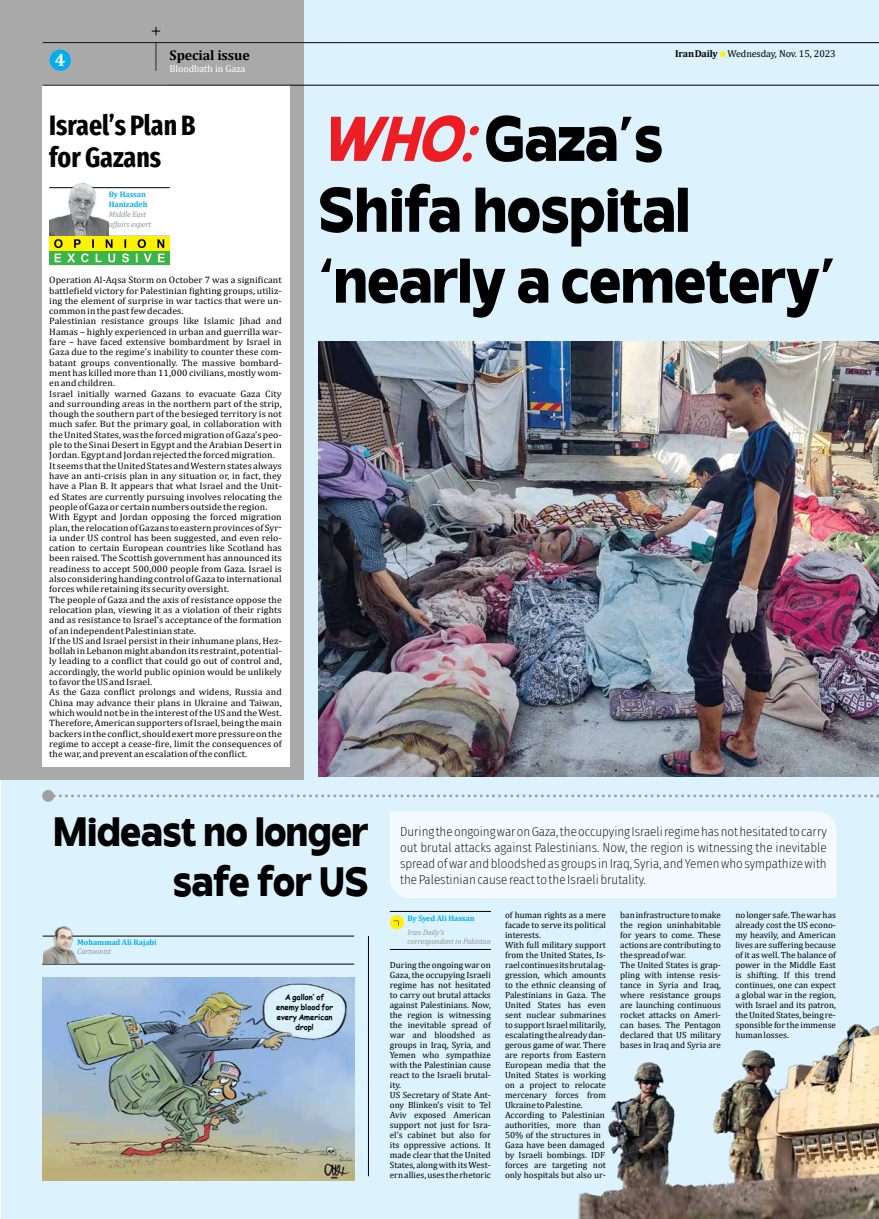
<style>
.page{position:relative;width:879px;height:1219px;background:#fff}
.page>*{position:absolute;margin:0;border:0;box-sizing:border-box;transform-origin:0 0}
.t1{font:800 63px/70.9px "Invisible";color:#000;scale:.95 1}
.t2{font:800 41px/50.5px "Invisible";color:#000;text-align:right;scale:.95 1}
.t3{font:700 28px/31.9px "Fira Sans Compressed";color:#000}
.t4{font:700 18px "Cambria";color:#fff}
.t5{font:700 14px "Cambria";letter-spacing:-.01em;color:#000}
.t6{font:200 13px/16px "Fira Sans Condensed";color:#000;text-align:justify}
.t7{font:10px "Cambria";letter-spacing:-.01em;color:#000}
.t8{font:10px "Cambria";letter-spacing:-.01em;color:#fff}
.t9{font:9.3px/10.3px "Cambria";letter-spacing:.01em;color:#000;scale:1.05 1}
.t10{font:9px/10px "Cambria";color:#000}
.t11{font:italic 8px/10px "Cambria";letter-spacing:-.015em;color:#939598}
.t12{font:700 8px/10px "Cambria";letter-spacing:-.01em;color:#00aeef}
.t13{font:700 8px/10px "Comic Sans MS";letter-spacing:.005em;color:#000;text-align:center;scale:.95 1}
.s1{font-weight:700}
.s2{font-style:italic;color:#ed1d24}
</style>
<div class="page">
<div style="left:1px;top:0;width:878px;height:1219px;background:#dcf2fd"></div>
<img style="left:318px;top:341px;width:561px;height:435px">
<div style="left:0;top:0;width:303px;height:780px;background:#aaa9a9"></div>
<div style="left:42px;top:85px;width:247px;height:682px;background:#fff"></div>
<div style="left:50px;top:50px;width:21px;height:21px;background:#00aeef;border-radius:50%"></div>
<hr style="left:43px;top:42px;width:836px;height:1px;background:#000">
<hr style="left:42px;top:85px;width:837px;height:1px;background:#000">
<svg style="left:156px;top:43px;width:1px;height:28px"></svg>
<svg style="left:720px;top:51px;width:5px;height:6px"></svg>
<hr style="left:49px;top:236px;width:121px;height:1px;background:#000">
<hr style="left:49px;top:187px;width:121px;height:1px;background:#000">
<img style="left:49px;top:183px;width:59px;height:53px">
<div style="left:49px;top:251px;width:121px;height:14px;background:#39b54a"></div>
<div style="left:49px;top:237px;width:121px;height:14px;background:#fff200"></div>
<svg style="left:54px;top:239px;width:111px;height:23px"></svg>
<hr style="left:43px;top:936px;width:311px;height:1px;background:#000">
<img style="left:43px;top:978px;width:312px;height:202px">
<hr style="left:42px;top:964px;width:312px;height:1px;background:#000">
<img style="left:43px;top:926px;width:43px;height:38px">
<hr style="left:368px;top:936px;width:1px;height:240px;background:#000">
<svg style="left:390px;top:915px;width:14px;height:15px"></svg>
<hr style="left:390px;top:949px;width:101px;height:1px;background:#000">
<hr style="left:390px;top:911px;width:101px;height:1px;background:#000">
<img style="left:524px;top:751px;width:355px;height:468px">
<div style="left:390px;top:811px;width:446px;height:87px;background:#f4fbfe"></div>
<svg style="left:54px;top:794px;width:825px;height:3px"></svg>
<div style="left:42px;top:790px;width:12px;height:12px;background:#9fa1a4;border-radius:50%"></div>
<svg style="left:152px;top:27px;width:8px;height:8px"></svg>
<h3 class="t4" style="left:55px;top:47px;width:12px">4</h3>
<h3 class="t5" style="left:170px;top:45px;width:82px">Special issue</h3>
<p class="t8" style="left:170px;top:62px;width:77px">Bloodbath in Gaza</p>
<h3 class="t3" style="left:49px;top:108px;width:148px">Israel’s Plan B for Gazans</h3>
<p class="t12" style="left:109px;top:189px;width:40px">By Hassan<br>Hanizadeh</p>
<p class="t11" style="left:109px;top:209px;width:44px">Middle East affairs expert</p>
<p class="t9" style="left:49px;top:275px;width:223px">Operation Al-Aqsa Storm on October 7 was a significant battlefield victory for Palestinian fighting groups, utiliz&shy;ing the element of surprise in war tactics that were un&shy;common in the past few decades.<br>Palestinian resistance groups like Islamic Jihad and Hamas – highly experienced in urban and guerrilla war&shy;fare – have faced extensive bombardment by Israel in Gaza due to the regime’s inability to counter these com&shy;batant groups conventionally. The massive bombard&shy;ment has killed more than 11,000 civilians, mostly wom&shy;en and children.<br>Israel initially warned Gazans to evacuate Gaza City and surrounding areas in the northern part of the strip, though the southern part of the besieged territory is not much safer. But the primary goal, in collaboration with the United States, was the forced migration of Gaza’s peo&shy;ple to the Sinai Desert in Egypt and the Arabian Desert in Jordan. Egypt and Jordan rejected the forced migration.<br>It seems that the United States and Western states always have an anti-crisis plan in any situation or, in fact, they have a Plan B. It appears that what Israel and the Unit&shy;ed States are currently pursuing involves relocating the people of Gaza or certain numbers outside the region.<br>With Egypt and Jordan opposing the forced migration plan, the relocation of Gazans to eastern provinces of Syr&shy;ia under US control has been suggested, and even relo&shy;cation to certain European countries like Scotland has been raised. The Scottish government has announced its readiness to accept 500,000 people from Gaza. Israel is also considering handing control of Gaza to international forces while retaining its security oversight.<br>The people of Gaza and the axis of resistance oppose the relocation plan, viewing it as a violation of their rights and as resistance to Israel’s acceptance of the formation of an independent Palestinian state.<br>If the US and Israel persist in their inhumane plans, Hez&shy;bollah in Lebanon might abandon its restraint, potential&shy;ly leading to a conflict that could go out of control and, accordingly, the world public opinion would be unlikely to favor the US and Israel.<br>As the Gaza conflict prolongs and widens, Russia and China may advance their plans in Ukraine and Taiwan, which would not be in the interest of the US and the West.<br>Therefore, American supporters of Israel, being the main backers in the conflict, should exert more pressure on the regime to accept a cease-fire, limit the consequences of the war, and prevent an escalation of the conflict.</p>
<p class="t7" style="left:675px;top:48px;width:162px"><span class="s1">IranDaily</span> Wednesday, Nov. 15, 2023</p>
<h1 class="t1" style="left:318px;top:103px;width:546px"><span class="s2">WHO:</span>Gaza’s<br>Shifa hospital ‘nearly a cemetery’</h1>
<h2 class="t2" style="left:54px;top:806px;width:333px">Mideast no longer safe for US</h2>
<p class="t12" style="left:77px;top:937px;width:81px">Mohammad Ali Rajabi</p>
<p class="t11" style="left:77px;top:946px;width:36px">Cartoonist</p>
<p class="t13" style="left:276px;top:992px;width:61px">A gallon’ of enemy blood for every American drop!</p>
<p class="t6" style="left:400px;top:824px;width:428px">During the ongoing war on Gaza, the occupying Israeli regime has not hesitated to carry out brutal attacks against Palestinians. Now, the region is witnessing the inevitable spread of war and bloodshed as groups in Iraq, Syria, and Yemen who sympathize with the Palestinian cause react to the Israeli brutality.</p>
<p class="t12" style="left:407px;top:913px;width:68px">By Syed Ali Hassan</p>
<p class="t11" style="left:407px;top:927px;width:85px;line-height:9.1px">Iran Daily’s correspondent in Pakistan</p>
<p class="t10" style="left:390px;top:960px;width:102px">During the ongoing war on<br>Gaza, the occupying Israeli regime has not hesitated to carry out brutal attacks against Palestinians. Now, the region is witnessing the inevitable spread of war and bloodshed as groups in Iraq, Syria, and<br>Yemen who sympathize with the Palestinian cause react to the Israeli brutal&shy;ity.<br>US Secretary of State Ant&shy;ony Blinken’s visit to Tel<br>Aviv exposed American support not just for Isra&shy;el’s cabinet but also for its oppressive actions. It made clear that the United<br>States, along with its West&shy;ern allies, uses the rhetoric</p>
<p class="t10" style="left:505px;top:910px;width:102px">of human rights as a mere facade to serve its political interests.<br>With full military support from the United States, Is&shy;rael continues its brutal ag&shy;gression, which amounts to the ethnic cleansing of<br>Palestinians in Gaza. The<br>United States has even sent nuclear submarines to support Israel militarily, escalating the already dan&shy;gerous game of war. There are reports from Eastern<br>European media that the<br>United States is working on a project to relocate mercenary forces from<br>Ukraine to Palestine.<br>According to Palestinian authorities, more than<br>50% of the structures in<br>Gaza have been damaged by Israeli bombings. IDF forces are targeting not only hospitals but also ur-</p>
<p class="t10" style="left:620px;top:910px;width:102px">ban infrastructure to make the region uninhabitable for years to come. These actions are contributing to the spread of war.<br>The United States is grap&shy;pling with intense resis&shy;tance in Syria and Iraq, where resistance groups are launching continuous rocket attacks on Ameri&shy;can bases. The Pentagon declared that US military bases in Iraq and Syria are</p>
<p class="t10" style="left:735px;top:910px;width:102px;text-align:justify">no longer safe. The war has already cost the US econo&shy;my heavily, and American lives are suffering because of it as well. The balance of power in the Middle East is shifting. If this trend continues, one can expect a global war in the region, with Israel and its patron, the United States, being re&shy;sponsible for the immense human losses.</p>
</div>
